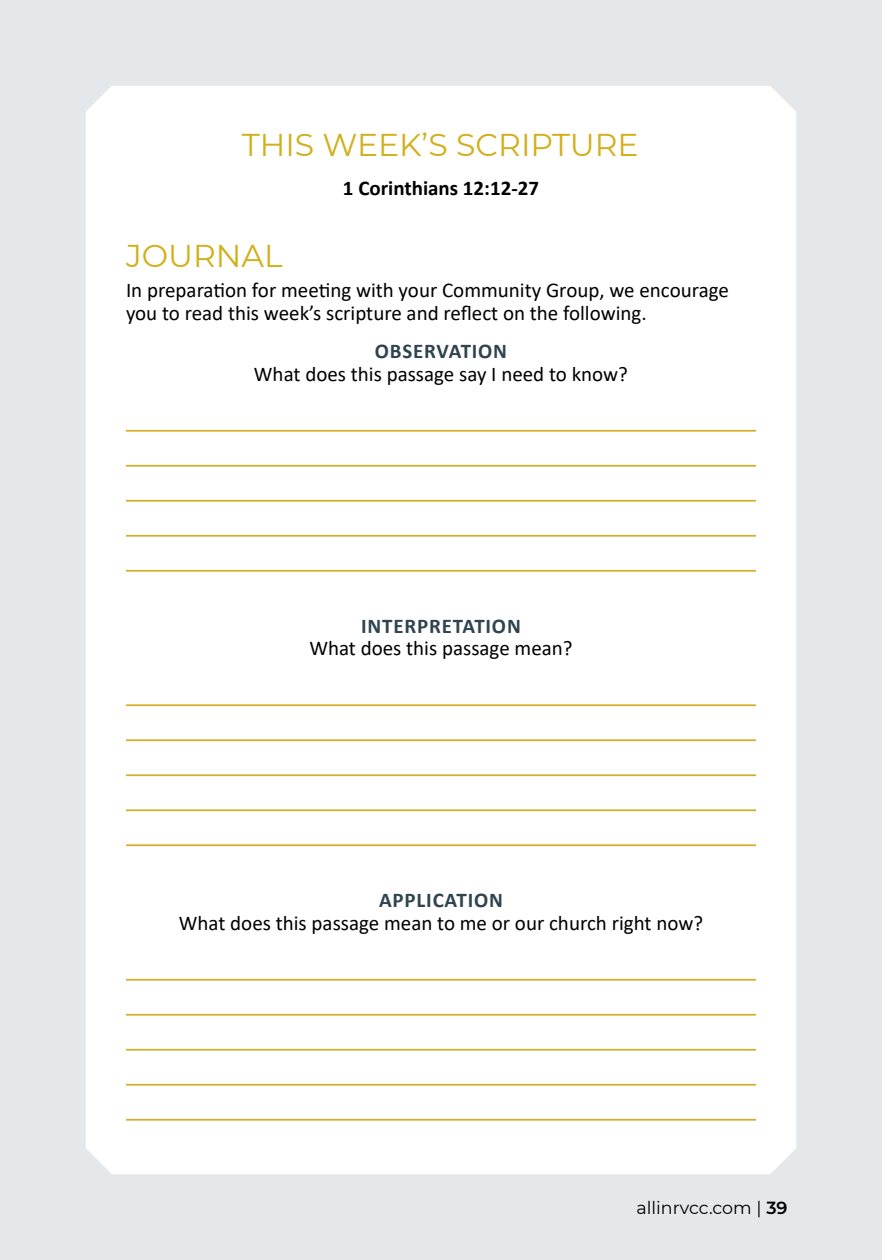
<style>
.page{position:relative;width:882px;height:1260px;background:#e4e8eb}
.page>*{position:absolute;margin:0;border:0;box-sizing:border-box;transform-origin:0 0}
.t1{font:31.5px "Montserrat";color:#d2af1c}
.t2{font:21px/22.6px "Calibri";color:#000}
.t3{font:700 21px "Calibri";letter-spacing:.04em;color:#2f444e}
.t4{font:700 21px "Calibri";color:#000}
.t5{font:17.5px "Montserrat";color:#000}
.s1{font-weight:600}
</style>
<div class="page">
<div style="left:86px;top:86px;width:710px;height:1088px;background:#fff"></div>
<h1 class="t1" style="left:242px;top:124px;width:398px">THIS WEEK’S SCRIPTURE</h1>
<p class="t4" style="left:343px;top:173px;width:198px">1 Corinthians 12:12-27</p>
<h1 class="t1" style="left:126px;top:234px;width:158px">JOURNAL</h1>
<p class="t2" style="left:126px;top:278px;width:604px">In preparation for meeting with your Community Group, we encourage you to read this week’s scripture and reflect on the following.</p>
<p class="t3" style="left:375px;top:336px;width:134px">OBSERVATION</p>
<p class="t2" style="left:254px;top:362px;width:376px">What does this passage say I need to know?</p>
<p class="t3" style="left:361px;top:611px;width:161px">INTERPRETATION</p>
<p class="t2" style="left:309px;top:637px;width:265px">What does this passage mean?</p>
<p class="t3" style="left:379px;top:885px;width:125px">APPLICATION</p>
<p class="t2" style="left:179px;top:911px;width:526px">What does this passage mean to me or our church right now?</p>
<p class="t5" style="left:636px;top:1196px;width:153px">allinrvcc.com | <span class="s1">39</span></p>
</div>
